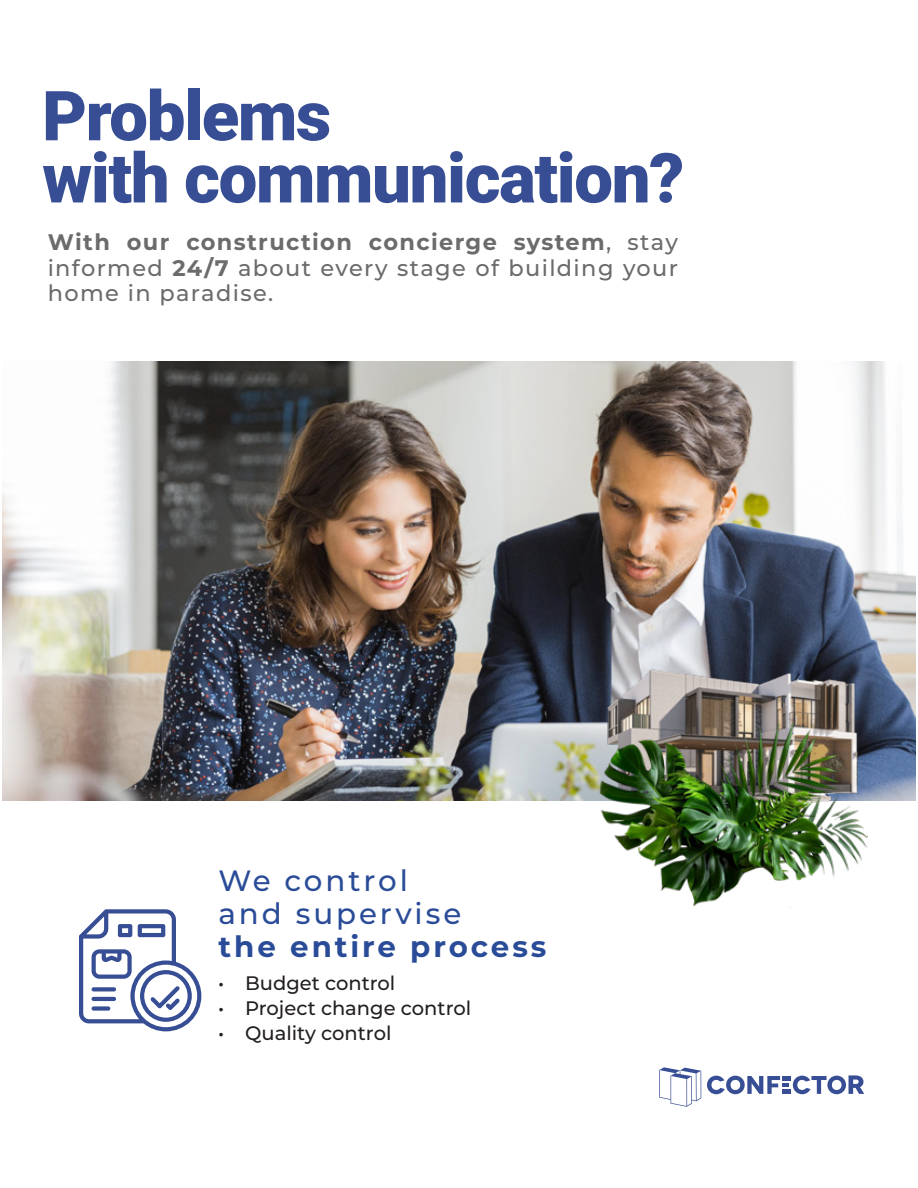
<style>
.page{position:relative;width:918px;height:1188px;background:#fff}
.page>*{position:absolute;margin:0;border:0;box-sizing:border-box;transform-origin:0 0}
.t1{font:900 69px/62.1px "Roboto";letter-spacing:-.02em;color:#374e95}
.t2{font:500 29.4px/32.5px "Montserrat";letter-spacing:.1em;color:#2a4c98}
.t3{font:700 29.4px "Montserrat";letter-spacing:.1em;color:#2a4c98}
.t4{font:500 22.5px/25.2px "Montserrat";letter-spacing:.06em;color:#6b6b6b;text-align:justify}
.t5{font:500 19.5px "Montserrat";color:#231f20}
.s1{font-weight:700}
</style>
<div class="page">
<img style="left:3px;top:361px;width:912px;height:439px">
<svg style="left:79px;top:909px;width:122px;height:122px"></svg>
<img style="left:604px;top:661px;width:258px;height:58px">
<img style="left:596px;top:719px;width:272px;height:188px">
<svg style="left:659px;top:1067px;width:42px;height:40px"></svg>
<svg style="left:707px;top:1075px;width:157px;height:19px"></svg>
<h1 class="t1" style="left:42px;top:82px;width:644px">Problems<br>with communication?</h1>
<p class="t4" style="left:48px;top:229px;width:632px"><span class="s1">With our construction concierge system</span>, stay informed <span class="s1">24/7</span> about every stage of building your home in paradise.</p>
<h2 class="t2" style="left:218px;top:863px;width:244px">We control and supervise</h2>
<h2 class="t3" style="left:218px;top:925px;width:329px">the entire process</h2>
<p class="t5" style="left:218px;top:969px;width:179px">• Budget control</p>
<p class="t5" style="left:218px;top:994px;width:255px">• Project change control</p>
<p class="t5" style="left:218px;top:1020px;width:175px">• Quality control</p>
</div>
